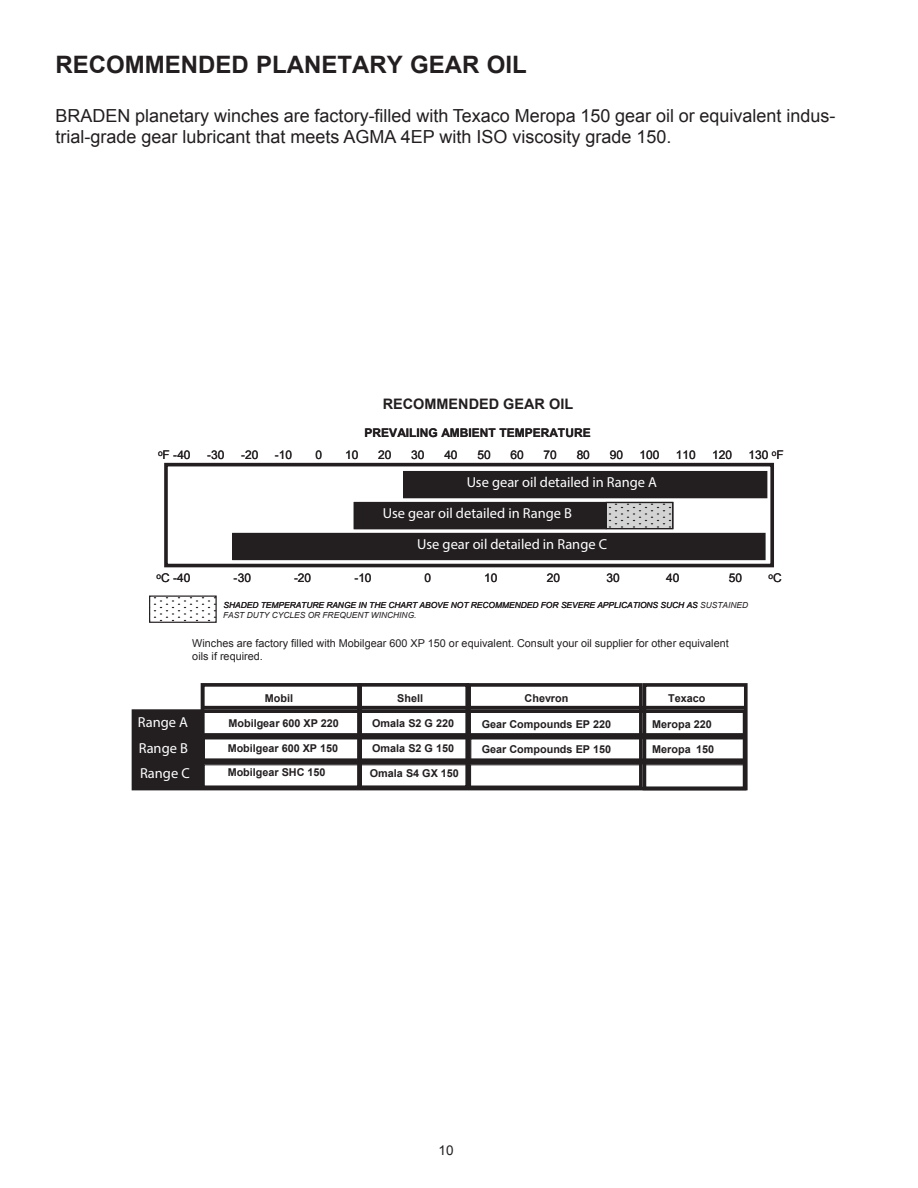
<style>
.page{position:relative;width:918px;height:1188px;background:#fff}
.page>*{position:absolute;margin:0;border:0;box-sizing:border-box;transform-origin:0 0}
.t1{font:700 24px "Arial";color:#231f20}
.t2{font:18px/21.6px "Arial";color:#231f20}
.t3{font:14.4px/25.2px "Myriad Pro";color:#fff}
.t4{font:700 14.4px "Arial";color:#231f20}
.t5{font:13.5px "Arial";color:#231f20}
.t6{font:12px "Arial";color:#231f20}
.t7{font:700 12px "Arial";color:#231f20}
.t8{font:700 10.8px "Arial";color:#231f20}
.t9{font:10.8px/13px "Arial";color:#231f20}
.t10{font:italic 8.4px/10.1px "Arial";color:#231f20}
.t11{font:8.4px "Arial";color:#231f20}
.s1{font-size:12px}
</style>
<div class="page">
<div style="left:404px;top:472px;width:363px;height:26px;background:#231f20"></div>
<div style="left:403px;top:471px;width:364px;height:27px;border:1px solid #231f20"></div>
<div style="left:233px;top:533px;width:532px;height:27px;background:#231f20"></div>
<div style="left:133px;top:712px;width:69px;height:78px;background:#231f20"></div>
<div style="left:132px;top:733px;width:614px;height:6px;background:#231f20"></div>
<div style="left:132px;top:758px;width:614px;height:6px;background:#231f20"></div>
<div style="left:354px;top:503px;width:252px;height:26px;background:#231f20"></div>
<div style="left:354px;top:502px;width:253px;height:27px;border:1px solid #231f20"></div>
<div style="left:132px;top:709px;width:614px;height:81px;border:4px solid #231f20"></div>
<div style="left:201px;top:683px;width:160px;height:106px;border:4px solid #231f20"></div>
<div style="left:358px;top:683px;width:111px;height:106px;border:4px solid #231f20"></div>
<div style="left:467px;top:683px;width:176px;height:106px;border:4px solid #231f20"></div>
<div style="left:643px;top:683px;width:105px;height:107px;border:4px solid #231f20"></div>
<hr style="left:202px;top:706px;width:544px;height:3px;background:#231f20">
<svg style="left:608px;top:504px;width:63px;height:23px"></svg>
<div style="left:606px;top:502px;width:67px;height:27px;border:1px solid #231f20"></div>
<svg style="left:153px;top:598px;width:62px;height:23px"></svg>
<div style="left:149px;top:596px;width:68px;height:27px;border:1px solid #231f20"></div>
<div style="left:164px;top:463px;width:610px;height:104px;border:4px solid #231f20"></div>
<p class="t1" style="left:56px;top:49px;width:473px">RECOMMENDED PLANETARY GEAR OIL</p>
<p class="t2" style="left:56px;top:105px;width:781px">BRADEN planetary winches are factory-filled with Texaco Meropa 150 gear oil or equivalent indus&shy;trial-grade gear lubricant that meets AGMA 4EP with ISO viscosity grade 150.</p>
<p class="t4" style="left:383px;top:394px;width:192px">RECOMMENDED GEAR OIL</p>
<p class="t7" style="left:365px;top:425px;width:228px">PREVAILING AMBIENT TEMPERATURE</p>
<p class="t6" style="left:158px;top:447px;width:34px"><sup>o</sup>F -40</p>
<p class="t6" style="left:207px;top:447px;width:19px">-30</p>
<p class="t6" style="left:241px;top:447px;width:19px">-20</p>
<p class="t6" style="left:275px;top:447px;width:19px">-10</p>
<p class="t6" style="left:315px;top:447px;width:8px">0</p>
<p class="t6" style="left:345px;top:447px;width:15px">10</p>
<p class="t6" style="left:378px;top:447px;width:15px">20</p>
<p class="t6" style="left:411px;top:447px;width:15px">30</p>
<p class="t6" style="left:444px;top:447px;width:15px">40</p>
<p class="t6" style="left:477px;top:447px;width:15px">50</p>
<p class="t6" style="left:510px;top:447px;width:15px">60</p>
<p class="t6" style="left:544px;top:447px;width:15px">70</p>
<p class="t6" style="left:577px;top:447px;width:15px">80</p>
<p class="t6" style="left:610px;top:447px;width:15px">90</p>
<p class="t6" style="left:640px;top:447px;width:21px">100</p>
<p class="t6" style="left:676px;top:447px;width:21px">110</p>
<p class="t6" style="left:712px;top:447px;width:21px">120</p>
<p class="t6" style="left:749px;top:447px;width:37px">130 <sup>o</sup>F</p>
<p class="t3" style="left:467px;top:470px;width:192px">Use gear oil detailed in Range A</p>
<p class="t3" style="left:417px;top:498px;width:191px;line-height:30.9px;text-indent:-35px">Use gear oil detailed in Range B<br>Use gear oil detailed in Range C</p>
<p class="t6" style="left:157px;top:570px;width:35px"><sup>o</sup>C -40</p>
<p class="t6" style="left:234px;top:570px;width:19px">-30</p>
<p class="t6" style="left:294px;top:570px;width:19px">-20</p>
<p class="t6" style="left:354px;top:570px;width:19px">-10</p>
<p class="t6" style="left:424px;top:570px;width:8px">0</p>
<p class="t6" style="left:484px;top:570px;width:15px">10</p>
<p class="t6" style="left:547px;top:570px;width:15px">20</p>
<p class="t6" style="left:606px;top:570px;width:15px">30</p>
<p class="t6" style="left:666px;top:570px;width:15px">40</p>
<p class="t6" style="left:729px;top:570px;width:15px">50</p>
<p class="t11" style="left:768px;top:570px;width:15px">o<span class="s1">C</span></p>
<p class="t10" style="left:223px;top:600px;width:527px">SHADED TEMPERATURE RANGE IN THE CHART ABOVE NOT RECOMMENDED FOR SEVERE APPLICATIONS SUCH AS SUSTAINED<br>FAST DUTY CYCLES OR FREQUENT WINCHING.</p>
<p class="t9" style="left:192px;top:637px;width:538px">Winches are factory filled with Mobilgear 600 XP 150 or equivalent. Consult your oil supplier for other equivalent oils if required.</p>
<p class="t3" style="left:138px;top:709px;width:53px">Range A<br>Range B<br>Range C</p>
<p class="t8" style="left:265px;top:691px;width:30px">Mobil</p>
<p class="t8" style="left:228px;top:716px;width:112px">Mobilgear 600 XP 220</p>
<p class="t8" style="left:228px;top:741px;width:112px">Mobilgear 600 XP 150</p>
<p class="t8" style="left:397px;top:691px;width:27px">Shell</p>
<p class="t8" style="left:668px;top:691px;width:39px">Texaco</p>
<p class="t8" style="left:652px;top:717px;width:61px">Meropa 220</p>
<p class="t8" style="left:652px;top:742px;width:64px">Meropa 150</p>
<p class="t8" style="left:525px;top:691px;width:45px">Chevron</p>
<p class="t8" style="left:482px;top:717px;width:131px">Gear Compounds EP 220</p>
<p class="t8" style="left:482px;top:742px;width:131px">Gear Compounds EP 150</p>
<p class="t8" style="left:372px;top:716px;width:83px">Omala S2 G 220</p>
<p class="t8" style="left:372px;top:741px;width:83px">Omala S2 G 150</p>
<p class="t8" style="left:228px;top:765px;width:99px">Mobilgear SHC 150</p>
<p class="t8" style="left:370px;top:766px;width:91px">Omala S4 GX 150</p>
<p class="t5" style="left:439px;top:1142px;width:17px">10</p>
</div>
